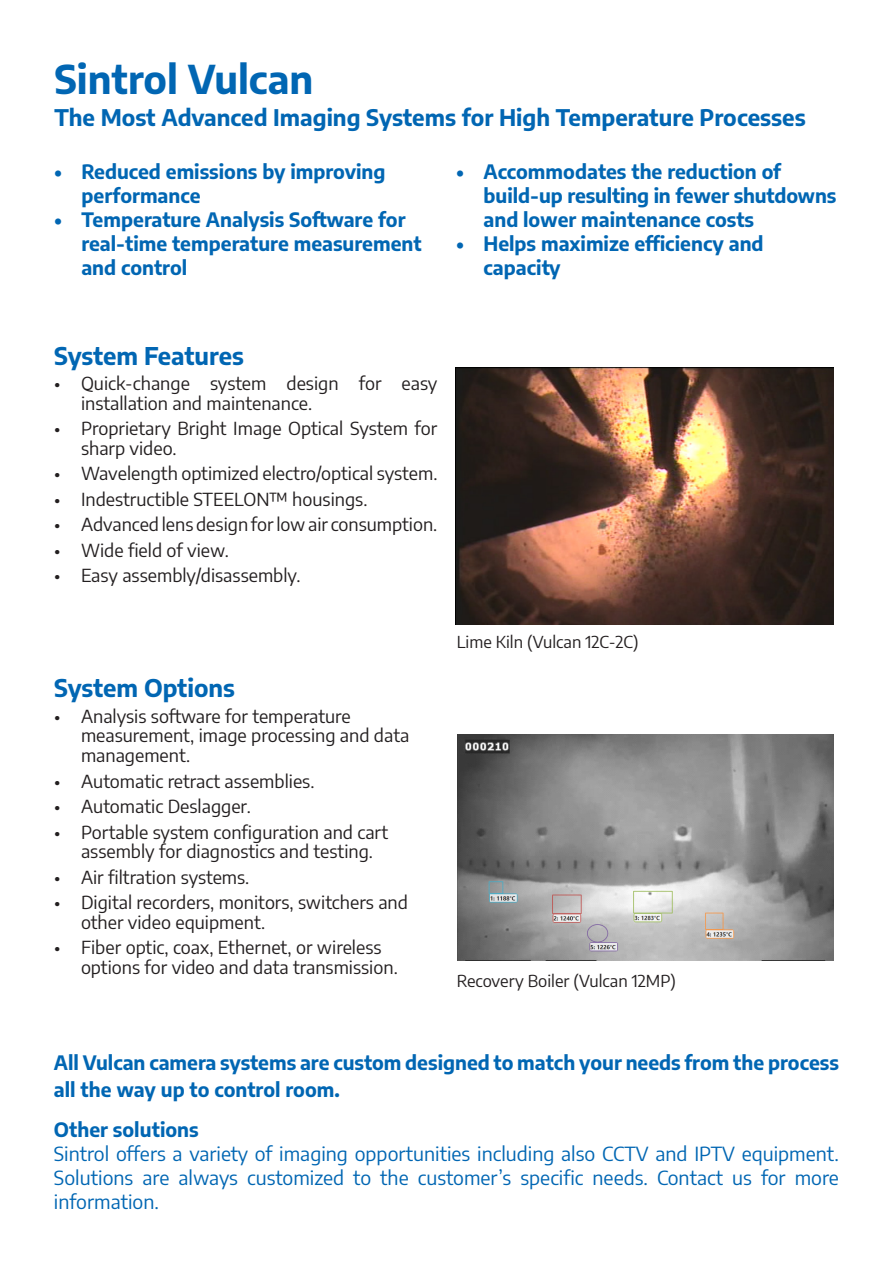
<style>
.page{position:relative;width:893px;height:1263px;background:#fff}
.page>*{position:absolute;margin:0;border:0;box-sizing:border-box;transform-origin:0 0}
.t1{font:700 39px "Encode Sans";color:#0166b3}
.t2{font:700 24px "Encode Sans";color:#0166b3}
.t3{font:700 22.5px "Encode Sans";color:#0166b3}
.t4{font:700 19.5px/24px "Encode Sans";color:#0166b3}
.t5{font:19.5px/24px "Encode Sans";color:#0166b3;text-align:justify}
.t6{font:18px/19.5px "Encode Sans";color:#231f20}
.t7{font:16.5px "Encode Sans";color:#231f20}
</style>
<div class="page">
<img style="left:455px;top:367px;width:379px;height:257px">
<img style="left:457px;top:734px;width:377px;height:226px">
<p class="t1" style="left:54px;top:50px;width:260px">Sintrol Vulcan</p>
<p class="t3" style="left:54px;top:100px;width:753px">The Most Advanced Imaging Systems for High Temperature Processes</p>
<p class="t4" style="left:81px;top:159px;width:306px;text-indent:-27px">• Reduced emissions by improving performance</p>
<p class="t4" style="left:81px;top:207px;width:342px;text-indent:-27px">• Temperature Analysis Software for real-time temperature measurement and control</p>
<p class="t4" style="left:483px;top:159px;width:354px;text-indent:-27px">• Accommodates the reduction of build-up resulting in fewer shutdowns and lower maintenance costs</p>
<p class="t4" style="left:483px;top:231px;width:282px;text-indent:-27px">• Helps maximize efficiency and capacity</p>
<p class="t2" style="left:54px;top:338px;width:191px">System Features</p>
<p class="t6" style="left:81px;top:373px;width:358px;text-indent:-27px">• Quick-change system design for easy installation and maintenance.</p>
<p class="t6" style="left:81px;top:418px;width:358px;text-indent:-27px">• Proprietary Bright Image Optical System for sharp video.</p>
<p class="t6" style="left:54px;top:463px;width:385px">• Wavelength optimized electro/optical system.</p>
<p class="t6" style="left:54px;top:488px;width:315px">• Indestructible STEELON™ housings.</p>
<p class="t6" style="left:54px;top:514px;width:385px">• Advanced lens design for low air consumption.</p>
<p class="t6" style="left:54px;top:539px;width:176px">• Wide field of view.</p>
<p class="t6" style="left:54px;top:565px;width:248px">• Easy assembly/disassembly.</p>
<p class="t2" style="left:54px;top:670px;width:183px">System Options</p>
<p class="t6" style="left:81px;top:706px;width:330px;text-indent:-27px">• Analysis software for temperature measurement, image processing and data management.</p>
<p class="t6" style="left:54px;top:770px;width:262px">• Automatic retract assemblies.</p>
<p class="t6" style="left:54px;top:796px;width:198px">• Automatic Deslagger.</p>
<p class="t6" style="left:81px;top:821px;width:309px;text-indent:-27px">• Portable system configuration and cart assembly for diagnostics and testing.</p>
<p class="t6" style="left:54px;top:866px;width:197px">• Air filtration systems.</p>
<p class="t6" style="left:81px;top:892px;width:328px;text-indent:-27px">• Digital recorders, monitors, switchers and other video equipment.</p>
<p class="t6" style="left:81px;top:937px;width:318px;text-indent:-27px">• Fiber optic, coax, Ethernet, or wireless options for video and data transmission.</p>
<p class="t7" style="left:457px;top:631px;width:183px">Lime Kiln (Vulcan 12C-2C)</p>
<p class="t7" style="left:457px;top:969px;width:221px">Recovery Boiler (Vulcan 12MP)</p>
<p class="t4" style="left:54px;top:1047px;width:787px;line-height:27px">All Vulcan camera systems are custom designed to match your needs from the process all the way up to control room.</p>
<p class="t4" style="left:54px;top:1116px;width:146px">Other solutions</p>
<p class="t5" style="left:54px;top:1140px;width:787px">Sintrol offers a variety of imaging opportunities including also CCTV and IPTV equipment.<br>Solutions are always customized to the customer’s specific needs. Contact us for more information.</p>
</div>
